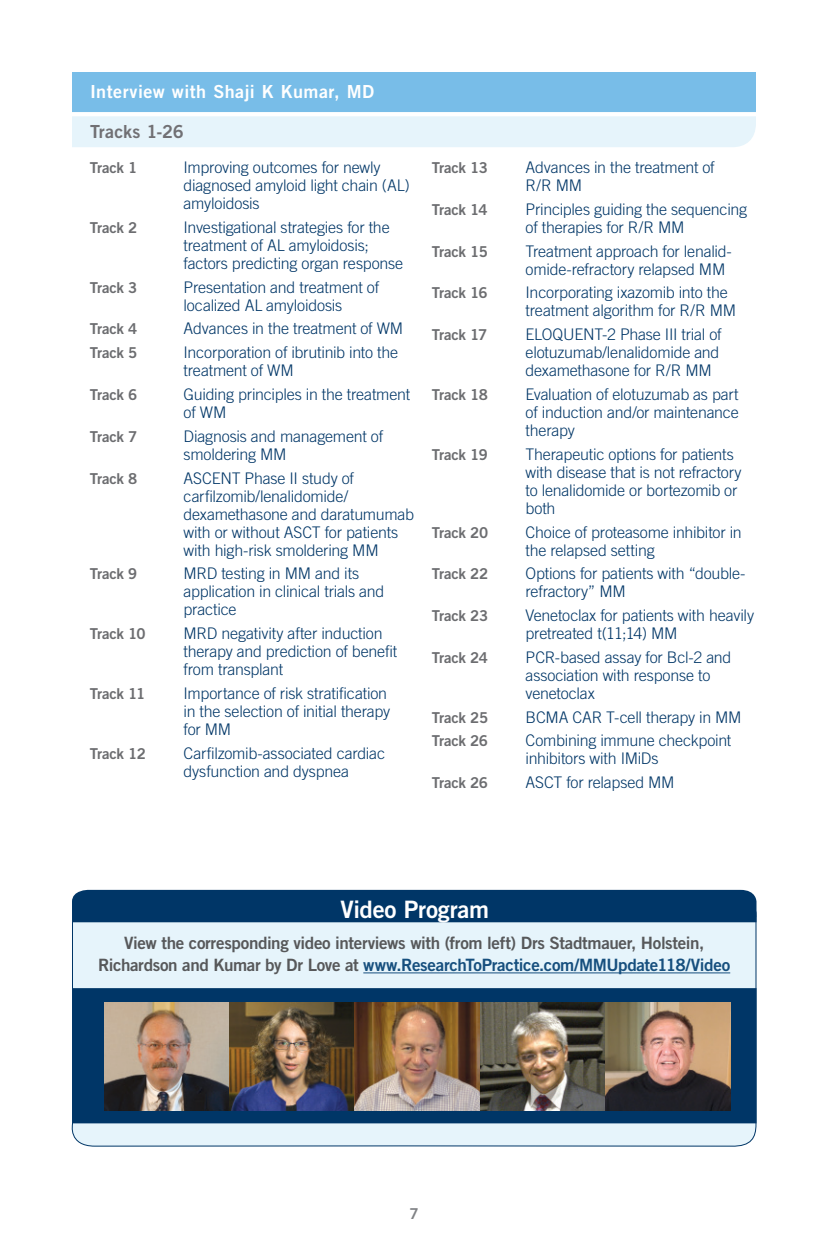
<style>
.page{position:relative;width:828px;height:1260px;background:#fff}
.page>*{position:absolute;margin:0;border:0;box-sizing:border-box;transform-origin:0 0}
.t1{font:24px "Trade Gothic LT Std Bd 2";letter-spacing:-.01em;color:#fff}
._07A__Section_Subhea{font:18px "Trade Gothic LT Std Bd 2";letter-spacing:.025em;color:#fff}
._05__Main_HEADER{font:18px "Trade Gothic LT Std Bd 2";color:#717074}
.iPhone_Body_Copy{font:17px/22px "Trade Gothic LT Std Bd 2";letter-spacing:-.02em;color:#57585a;text-align:center}
._08__INTVW__CD_Track{font:300 16px/18px "Trade Gothic LT Std";letter-spacing:-.01em;color:#003667}
._08__INTVW__CD_Track-2{font:15px "Trade Gothic LT Std Bd 2";letter-spacing:-.025em;color:#6c6d70}
.t2{font:15px "Trade Gothic LT Std Bd 2";color:#808285}
.s1{color:#164f7e}
</style>
<div class="page">
<div style="left:71px;top:922px;width:686px;height:225px;background:#e6f4fb"></div>
<div style="left:72px;top:890px;width:685px;height:32px;background:#003667"></div>
<hr style="left:363px;top:972px;width:367px;height:1px;background:#164f7e">
<div style="left:72px;top:988px;width:685px;height:135px;background:#003667;border:2px solid #003667"></div>
<div style="left:72px;top:116px;width:684px;height:31px;background:#e6f4fb"></div>
<div style="left:72px;top:72px;width:684px;height:40px;background:#78bde8"></div>
<img style="left:105px;top:1002px;width:625px;height:109px">
<p class="_07A__Section_Subhea" style="left:90px;top:81px;width:286px">Interview with Shaji K Kumar, MD</p>
<p class="_05__Main_HEADER" style="left:90px;top:120px;width:95px">Tracks 1-26</p>
<p class="_08__INTVW__CD_Track-2" style="left:90px;top:159px;width:49px">Track 1</p>
<p class="_08__INTVW__CD_Track" style="left:184px;top:158px;width:228px">Improving outcomes for newly diagnosed amyloid light chain (AL) amyloidosis</p>
<p class="_08__INTVW__CD_Track-2" style="left:90px;top:218px;width:49px">Track 2</p>
<p class="_08__INTVW__CD_Track" style="left:184px;top:218px;width:221px">Investigational strategies for the treatment of AL amyloidosis; factors predicting organ response</p>
<p class="_08__INTVW__CD_Track-2" style="left:90px;top:278px;width:49px">Track 3</p>
<p class="_08__INTVW__CD_Track" style="left:184px;top:278px;width:197px">Presentation and treatment of localized AL amyloidosis</p>
<p class="_08__INTVW__CD_Track-2" style="left:90px;top:320px;width:49px">Track 4</p>
<p class="_08__INTVW__CD_Track" style="left:184px;top:320px;width:221px">Advances in the treatment of WM</p>
<p class="_08__INTVW__CD_Track-2" style="left:90px;top:344px;width:49px">Track 5</p>
<p class="_08__INTVW__CD_Track" style="left:184px;top:343px;width:216px">Incorporation of ibrutinib into the treatment of WM</p>
<p class="_08__INTVW__CD_Track-2" style="left:90px;top:385px;width:49px">Track 6</p>
<p class="_08__INTVW__CD_Track" style="left:184px;top:385px;width:228px">Guiding principles in the treatment of WM</p>
<p class="_08__INTVW__CD_Track-2" style="left:90px;top:427px;width:49px">Track 7</p>
<p class="_08__INTVW__CD_Track" style="left:184px;top:427px;width:201px">Diagnosis and management of smoldering MM</p>
<p class="_08__INTVW__CD_Track-2" style="left:90px;top:469px;width:49px">Track 8</p>
<p class="_08__INTVW__CD_Track" style="left:184px;top:469px;width:232px">ASCENT Phase II study of carfilzomib/lenalidomide/ dexamethasone and daratumumab with or without ASCT for patients with high-risk smoldering MM</p>
<p class="_08__INTVW__CD_Track-2" style="left:90px;top:565px;width:49px">Track 9</p>
<p class="_08__INTVW__CD_Track" style="left:184px;top:564px;width:202px">MRD testing in MM and its application in clinical trials and practice</p>
<p class="_08__INTVW__CD_Track-2" style="left:90px;top:624px;width:57px">Track 10</p>
<p class="_08__INTVW__CD_Track" style="left:184px;top:624px;width:215px">MRD negativity after induction therapy and prediction of benefit from transplant</p>
<p class="_08__INTVW__CD_Track-2" style="left:90px;top:684px;width:57px">Track 11</p>
<p class="_08__INTVW__CD_Track" style="left:184px;top:684px;width:208px">Importance of risk stratification in the selection of initial therapy for MM</p>
<p class="_08__INTVW__CD_Track-2" style="left:90px;top:744px;width:57px">Track 12</p>
<p class="_08__INTVW__CD_Track" style="left:184px;top:744px;width:203px">Carfilzomib-associated cardiac dysfunction and dyspnea</p>
<p class="_08__INTVW__CD_Track-2" style="left:432px;top:159px;width:58px">Track 13</p>
<p class="_08__INTVW__CD_Track" style="left:526px;top:158px;width:191px">Advances in the treatment of<br>R/R MM</p>
<p class="_08__INTVW__CD_Track-2" style="left:432px;top:200px;width:57px">Track 14</p>
<p class="_08__INTVW__CD_Track" style="left:526px;top:200px;width:223px">Principles guiding the sequencing of therapies for R/R MM</p>
<p class="_08__INTVW__CD_Track-2" style="left:432px;top:242px;width:57px">Track 15</p>
<p class="_08__INTVW__CD_Track" style="left:526px;top:242px;width:208px">Treatment approach for lenalid&shy;omide-refractory relapsed MM</p>
<p class="_08__INTVW__CD_Track-2" style="left:432px;top:284px;width:57px">Track 16</p>
<p class="_08__INTVW__CD_Track" style="left:526px;top:284px;width:212px">Incorporating ixazomib into the treatment algorithm for R/R MM</p>
<p class="_08__INTVW__CD_Track-2" style="left:432px;top:326px;width:57px">Track 17</p>
<p class="_08__INTVW__CD_Track" style="left:526px;top:325px;width:198px">ELOQUENT-2 Phase III trial of elotuzumab/lenalidomide and dexamethasone for R/R MM</p>
<p class="_08__INTVW__CD_Track-2" style="left:432px;top:385px;width:57px">Track 18</p>
<p class="_08__INTVW__CD_Track" style="left:526px;top:385px;width:215px;text-align:justify">Evaluation of elotuzumab as part of induction and/or maintenance therapy</p>
<p class="_08__INTVW__CD_Track-2" style="left:432px;top:445px;width:57px">Track 19</p>
<p class="_08__INTVW__CD_Track" style="left:526px;top:445px;width:218px">Therapeutic options for patients with disease that is not refractory to lenalidomide or bortezomib or both</p>
<p class="_08__INTVW__CD_Track-2" style="left:432px;top:523px;width:58px">Track 20</p>
<p class="_08__INTVW__CD_Track" style="left:526px;top:523px;width:218px">Choice of proteasome inhibitor in the relapsed setting</p>
<p class="_08__INTVW__CD_Track-2" style="left:432px;top:565px;width:58px">Track 22</p>
<p class="_08__INTVW__CD_Track" style="left:526px;top:564px;width:221px">Options for patients with “double&shy;refractory” MM</p>
<p class="_08__INTVW__CD_Track-2" style="left:432px;top:606px;width:58px">Track 23</p>
<p class="_08__INTVW__CD_Track" style="left:526px;top:606px;width:230px">Venetoclax for patients with heavily pretreated t(11;14) MM</p>
<p class="_08__INTVW__CD_Track-2" style="left:432px;top:648px;width:58px">Track 24</p>
<p class="_08__INTVW__CD_Track" style="left:526px;top:648px;width:207px">PCR-based assay for Bcl-2 and association with response to venetoclax</p>
<p class="_08__INTVW__CD_Track-2" style="left:432px;top:708px;width:58px">Track 25</p>
<p class="_08__INTVW__CD_Track" style="left:526px;top:708px;width:218px">BCMA CAR T-cell therapy in MM</p>
<p class="_08__INTVW__CD_Track-2" style="left:432px;top:732px;width:58px">Track 26</p>
<p class="_08__INTVW__CD_Track" style="left:526px;top:731px;width:207px">Combining immune checkpoint inhibitors with IMiDs</p>
<p class="_08__INTVW__CD_Track-2" style="left:432px;top:773px;width:58px">Track 26</p>
<p class="_08__INTVW__CD_Track" style="left:526px;top:773px;width:151px">ASCT for relapsed MM</p>
<p class="t1" style="left:340px;top:895px;width:150px">Video Program</p>
<p class="iPhone_Body_Copy" style="left:98px;top:932px;width:634px">View the corresponding video interviews with (from left) Drs Stadtmauer, Holstein,<br>Richardson and Kumar by Dr Love at <span class="s1">www.ResearchToPractice.com/MMUpdate118/Video</span></p>
<p class="t2" style="left:409px;top:1205px;width:11px">7</p>
</div>
